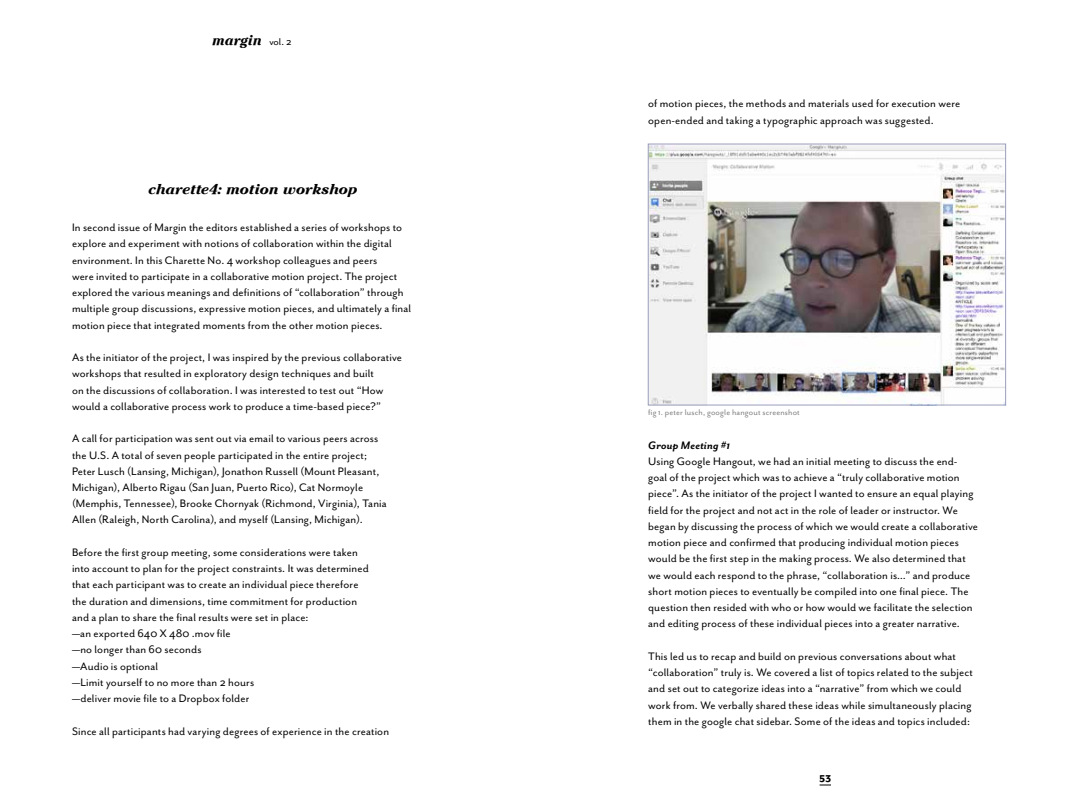
<style>
.page{position:relative;width:1080px;height:810px;background:#fff}
.page>*{position:absolute;margin:0;border:0;box-sizing:border-box;transform-origin:0 0}
.t1{font:italic 15px "Cheltenham ITCTT Bold";color:#000;scale:1.09 1}
.t2{font:italic 15px "Cheltenham ITCTT Bold";color:#000}
.t3{font:12.5px/16.2px "Mr Eaves San OT";letter-spacing:.01em;color:#000}
.t4{font:italic 700 12.5px "Mr Eaves San OT";letter-spacing:.015em;color:#000}
.t5{font:800 11.25px "Mr Eaves San OT";color:#000}
.t6{font:9.38px "Mr Eaves San OT";letter-spacing:.015em;color:#808080}
.s1{font-family:"Mr Eaves San OT";font-style:normal;font-size:11.25px}
</style>
<div class="page">
<img style="left:650px;top:146px;width:354px;height:257px">
<div style="left:648px;top:144px;width:358px;height:261px;border:1px solid #9b9fbc"></div>
<p class="t2" style="left:212px;top:31px;width:81px">margin <span class="s1">vol. 2</span></p>
<p class="t1" style="left:148px;top:180px;width:193px">charette4: motion workshop</p>
<p class="t3" style="left:72px;top:219px;width:341px">In second issue of Margin the editors established a series of workshops to explore and experiment with notions of collaboration within the digital environment. In this Charette No. 4 workshop colleagues and peers<br>were invited to participate in a collaborative motion project. The project explored the various meanings and definitions of “collaboration” through multiple group discussions, expressive motion pieces, and ultimately a final motion piece that integrated moments from the other motion pieces.</p>
<p class="t3" style="left:72px;top:349px;width:332px">As the initiator of the project, I was inspired by the previous collaborative workshops that resulted in exploratory design techniques and built<br>on the discussions of collaboration. I was interested to test out “How would a collaborative process work to produce a time-based piece?”</p>
<p class="t3" style="left:72px;top:430px;width:316px">A call for participation was sent out via email to various peers across the U.S. A total of seven people participated in the entire project; Peter Lusch (Lansing, Michigan), Jonathon Russell (Mount Pleasant, Michigan), Alberto Rigau (San Juan, Puerto Rico), Cat Normoyle (Memphis, Tennessee), Brooke Chornyak (Richmond, Virginia), Tania Allen (Raleigh, North Carolina), and myself (Lansing, Michigan).</p>
<p class="t3" style="left:72px;top:544px;width:298px">Before the first group meeting, some considerations were taken into account to plan for the project constraints. It was determined that each participant was to create an individual piece therefore the duration and dimensions, time commitment for production and a plan to share the final results were set in place:<br>—an exported 640 X 480 .mov file<br>—no longer than 60 seconds<br>—Audio is optional<br>—Limit yourself to no more than 2 hours<br>—deliver movie file to a Dropbox folder</p>
<p class="t3" style="left:72px;top:723px;width:319px">Since all participants had varying degrees of experience in the creation</p>
<p class="t3" style="left:648px;top:96px;width:314px">of motion pieces, the methods and materials used for execution were open-ended and taking a typographic approach was suggested.</p>
<p class="t6" style="left:648px;top:407px;width:153px">fig 1. peter lusch, google hangout screenshot</p>
<p class="t4" style="left:648px;top:438px;width:84px">Group Meeting #1</p>
<p class="t3" style="left:648px;top:453px;width:331px">Using Google Hangout, we had an initial meeting to discuss the end&shy;goal of the project which was to achieve a “truly collaborative motion piece”. As the initiator of the project I wanted to ensure an equal playing field for the project and not act in the role of leader or instructor. We began by discussing the process of which we would create a collaborative motion piece and confirmed that producing individual motion pieces would be the first step in the making process. We also determined that we would each respond to the phrase, “collaboration is…” and produce short motion pieces to eventually be compiled into one final piece. The question then resided with who or how would we facilitate the selection and editing process of these individual pieces into a greater narrative.</p>
<p class="t3" style="left:648px;top:648px;width:326px">This led us to recap and build on previous conversations about what “collaboration” truly is. We covered a list of topics related to the subject and set out to categorize ideas into a “narrative” from which we could work from. We verbally shared these ideas while simultaneously placing them in the google chat sidebar. Some of the ideas and topics included:</p>
<p class="t5" style="left:820px;top:770px;width:13px">53</p>
</div>
